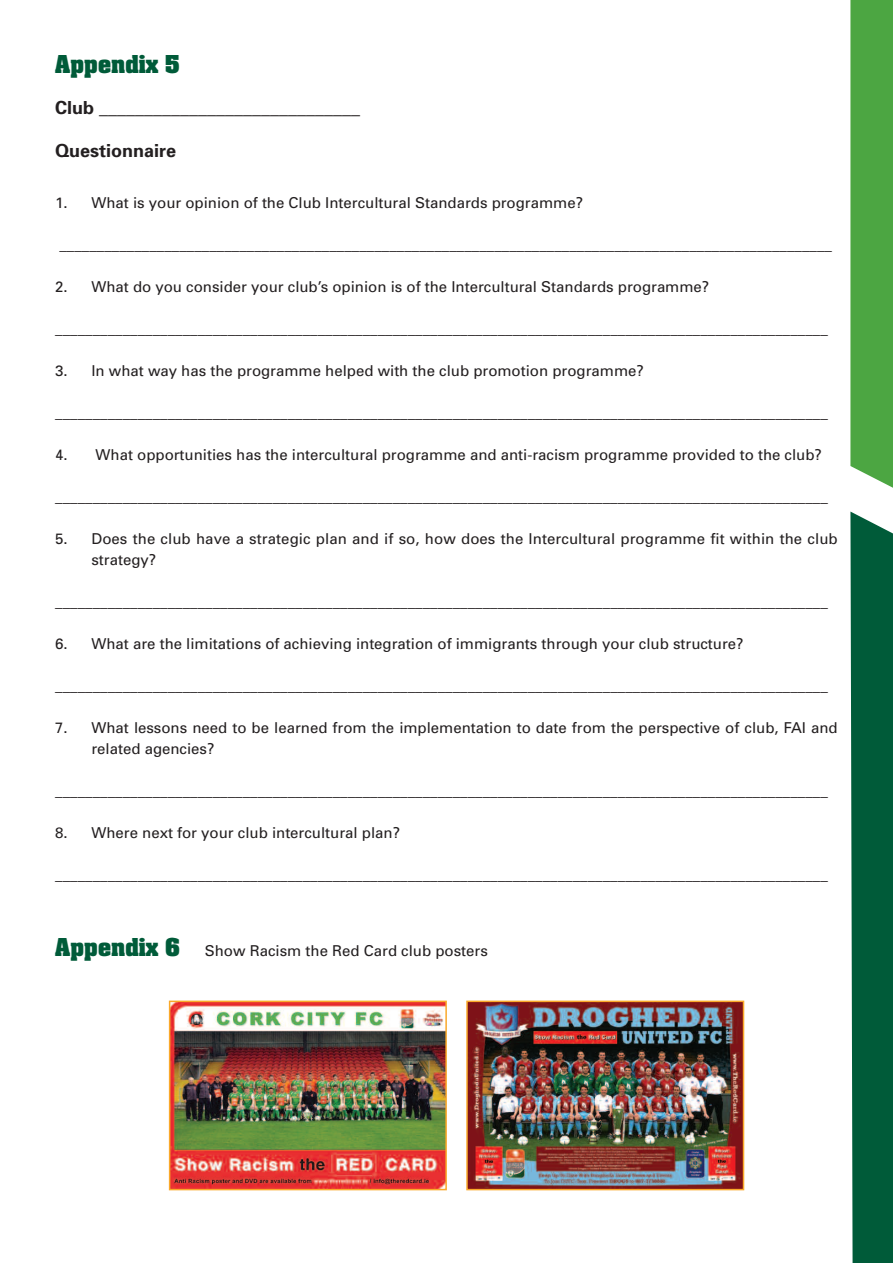
<style>
.page{position:relative;width:893px;height:1263px;background:#fff}
.page>*{position:absolute;margin:0;border:0;box-sizing:border-box;transform-origin:0 0}
.t1{font:700 21px "Aachen";color:#005b39}
.t2{font:700 18px "Univers";color:#231f20}
.t3{font:15px/21px "Univers";color:#231f20}
.s1{font-family:"Aachen";font-weight:700;font-size:21px;color:#005b39}
</style>
<div class="page">
<div style="left:850px;top:0;width:43px;height:488px;background:#4ca642"></div>
<div style="left:850px;top:511px;width:43px;height:752px;background:#005b39"></div>
<img style="left:172px;top:1003px;width:272px;height:184px">
<div style="left:169px;top:1000px;width:278px;height:190px;border:2px solid #faa92a"></div>
<img style="left:469px;top:1003px;width:272px;height:184px">
<div style="left:466px;top:1000px;width:278px;height:190px;border:2px solid #faa92a"></div>
<h1 class="t1" style="left:55px;top:54px;width:126px">Appendix 5</h1>
<p class="t2" style="left:55px;top:101px;width:306px">Club _____________________________</p>
<p class="t2" style="left:55px;top:144px;width:122px">Questionnaire</p>
<p class="t3" style="left:55px;top:193px;width:529px">1. What is your opinion of the Club Intercultural Standards programme?</p>
<p class="t3" style="left:59px;top:235px;width:774px">_______________________________________________________________________________________________________</p>
<p class="t3" style="left:55px;top:277px;width:656px">2. What do you consider your club’s opinion is of the Intercultural Standards programme?</p>
<p class="t3" style="left:55px;top:319px;width:774px">_______________________________________________________________________________________________________</p>
<p class="t3" style="left:55px;top:361px;width:590px">3. In what way has the programme helped with the club promotion programme?</p>
<p class="t3" style="left:55px;top:403px;width:774px">_______________________________________________________________________________________________________</p>
<p class="t3" style="left:55px;top:445px;width:768px">4. What opportunities has the intercultural programme and anti-racism programme provided to the club?</p>
<p class="t3" style="left:55px;top:487px;width:774px">_______________________________________________________________________________________________________</p>
<p class="t3" style="left:91px;top:529px;width:748px;text-indent:-36px">5. Does the club have a strategic plan and if so, how does the Intercultural programme fit within the club strategy?</p>
<p class="t3" style="left:55px;top:592px;width:774px">_______________________________________________________________________________________________________</p>
<p class="t3" style="left:55px;top:634px;width:690px">6. What are the limitations of achieving integration of immigrants through your club structure?</p>
<p class="t3" style="left:55px;top:676px;width:774px">_______________________________________________________________________________________________________</p>
<p class="t3" style="left:91px;top:718px;width:748px;text-indent:-36px">7. What lessons need to be learned from the implementation to date from the perspective of club, FAI and related agencies?</p>
<p class="t3" style="left:55px;top:781px;width:774px">_______________________________________________________________________________________________________</p>
<p class="t3" style="left:55px;top:823px;width:346px">8. Where next for your club intercultural plan?</p>
<p class="t3" style="left:55px;top:865px;width:774px">_______________________________________________________________________________________________________</p>
<p class="t3" style="left:55px;top:941px;width:434px"><span class="s1">Appendix 6</span> Show Racism the Red Card club posters</p>
</div>
